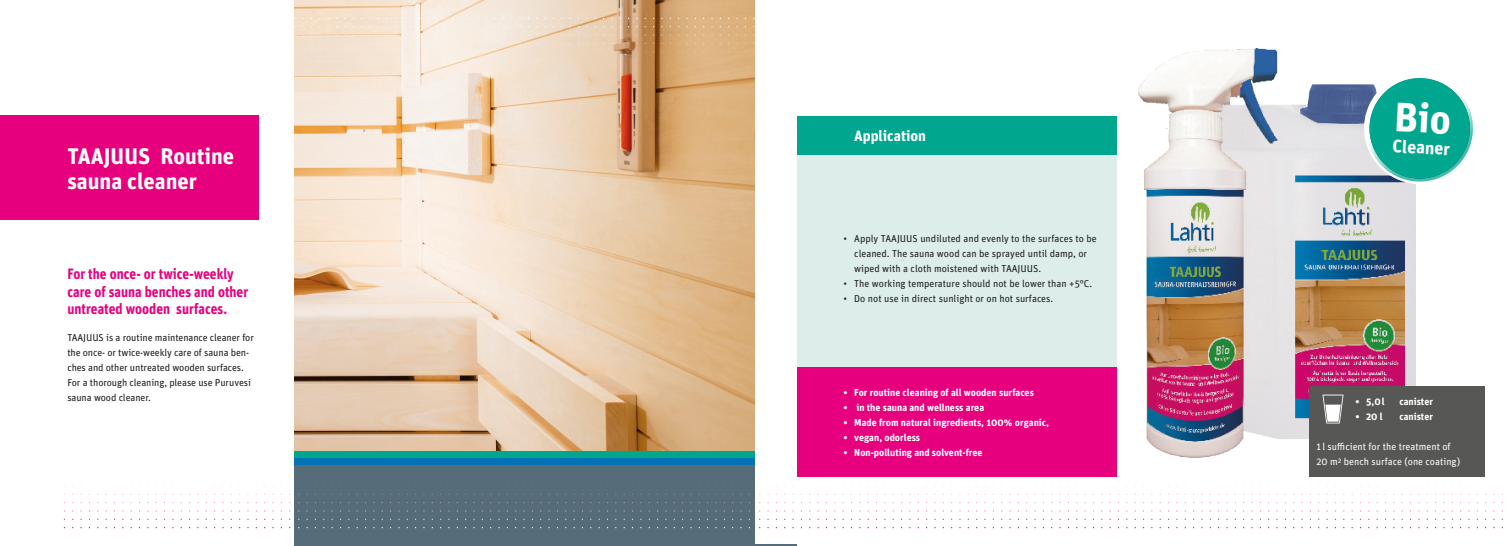
<style>
.page{position:relative;width:1510px;height:546px;background:#fff}
.page>*{position:absolute;margin:0;border:0;box-sizing:border-box;transform-origin:0 0}
.t1{font:700 22.5px/25px "Unit Pro";color:#fff}
.t2{font:700 18px "Unit Pro";color:#fff}
.t3{font:700 15px/17.5px "Unit Pro";color:#e6007e;scale:.9 1}
.t4{font:700 15px "Unit Pro";color:#fff}
.t5{font:10px/15px "Unit Pro";color:#1d1d1b}
.t6{font:700 10px "Unit Pro";color:#fff}
.t7{font:10px "Unit Pro";color:#fff}
</style>
<div class="page">
<img style="left:294px;top:0;width:461px;height:451px">
<div style="left:294px;top:464px;width:503px;height:82px;background:#566d79"></div>
<div style="left:294px;top:458px;width:503px;height:6px;background:#0373b6"></div>
<div style="left:294px;top:451px;width:503px;height:7px;background:#00a68d"></div>
<img style="left:1138px;top:48px;width:278px;height:410px">
<div style="left:0;top:116px;width:259px;height:104px;background:#e6007e"></div>
<div style="left:1309px;top:386px;width:175px;height:91px;background:#575756"></div>
<img style="left:1306px;top:382px;width:53px;height:53px">
<div style="left:755px;top:7px;width:376px;height:536px;background:#fff"></div>
<div style="left:797px;top:367px;width:319px;height:110px;background:#e6007e"></div>
<div style="left:797px;top:155px;width:319px;height:212px;background:#ddeeea"></div>
<div style="left:797px;top:116px;width:319px;height:39px;background:#00a68d"></div>
<svg style="left:759px;top:518px;width:34px;height:2px"></svg>
<svg style="left:759px;top:493px;width:34px;height:2px"></svg>
<svg style="left:1362px;top:71px;width:111px;height:114px"></svg>
<p class="t1" style="left:67px;top:143px;width:168px">TAAJUUS Routine sauna cleaner</p>
<p class="t3" style="left:67px;top:264px;width:186px">For the once- or twice-weekly</p>
<p class="t3" style="left:67px;top:282px;width:203px">care of sauna benches and other untreated wooden surfaces.</p>
<p class="t5" style="left:67px;top:329px;width:188px">TAAJUUS is a routine maintenance cleaner for the once- or twice-weekly care of sauna ben&shy;ches and other untreated wooden surfaces.</p>
<p class="t5" style="left:67px;top:374px;width:185px">For a thorough cleaning, please use Puruvesi sauna wood cleaner.</p>
<p class="t4" style="left:854px;top:125px;width:73px">Application</p>
<p class="t5" style="left:854px;top:231px;width:244px;text-indent:-11px">• Apply TAAJUUS undiluted and evenly to the surfaces to be cleaned. The sauna wood can be sprayed until damp, or wiped with a cloth moistened with TAAJUUS.</p>
<p class="t5" style="left:843px;top:276px;width:250px">• The working temperature should not be lower than +5°C.</p>
<p class="t5" style="left:843px;top:291px;width:211px">• Do not use in direct sunlight or on hot surfaces.</p>
<p class="t6" style="left:843px;top:385px;width:192px">• For routine cleaning of all wooden surfaces</p>
<p class="t6" style="left:843px;top:400px;width:142px">• in the sauna and wellness area</p>
<p class="t6" style="left:843px;top:415px;width:207px">• Made from natural ingredients, 100% organic,</p>
<p class="t6" style="left:843px;top:430px;width:78px">• vegan, odorless</p>
<p class="t6" style="left:843px;top:445px;width:141px">• Non-polluting and solvent-free</p>
<p class="t2" style="left:1393px;top:133px;width:59px;rotate:3deg">Cleaner</p>
<p class="t6" style="left:1355px;top:394px;width:31px">• 5,0 l</p>
<p class="t6" style="left:1399px;top:394px;width:35px">canister</p>
<p class="t6" style="left:1355px;top:409px;width:29px">• 20 l</p>
<p class="t6" style="left:1399px;top:409px;width:35px">canister</p>
<p class="t7" style="left:1316px;top:440px;width:136px">1 l sufficient for the treatment of</p>
<p class="t7" style="left:1316px;top:455px;width:145px">20 m² bench surface (one coating)</p>
</div>
